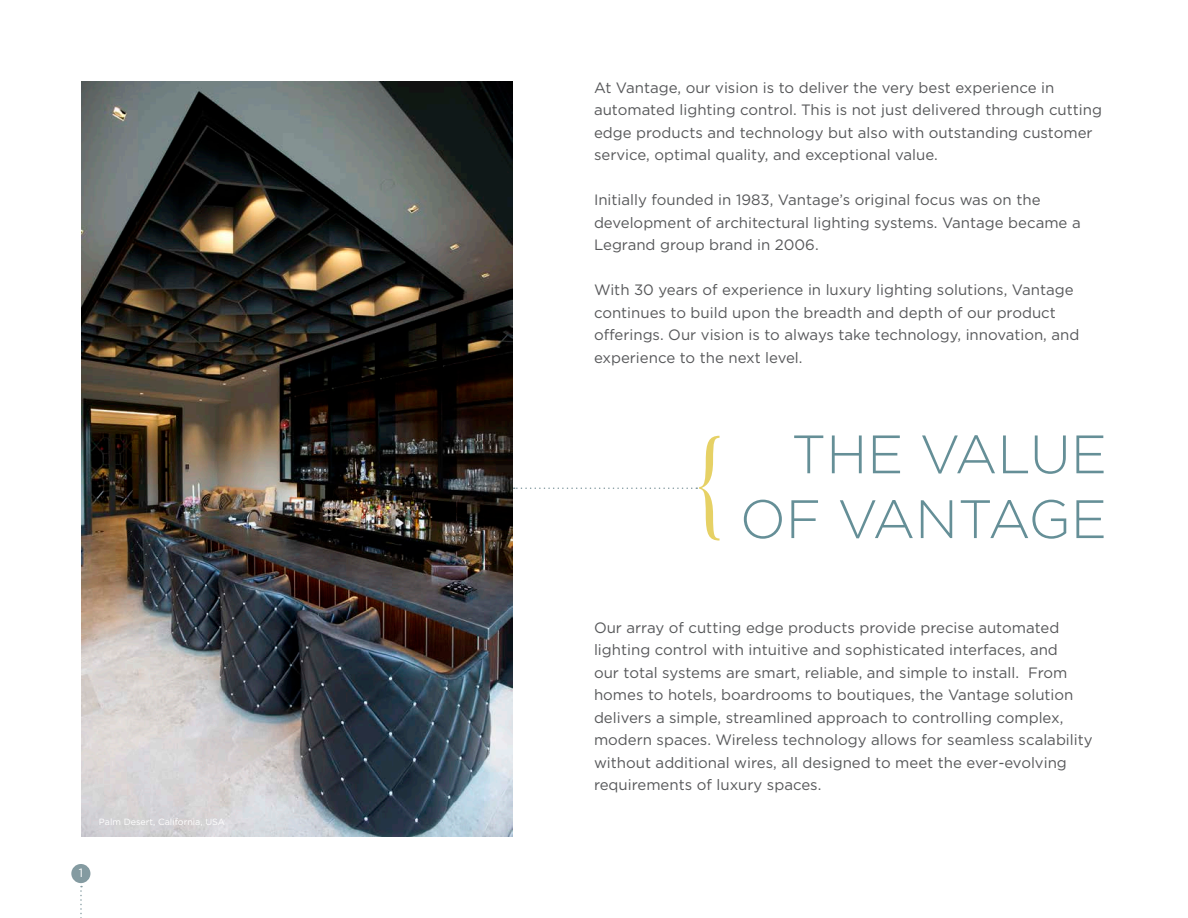
<style>
.page{position:relative;width:1188px;height:918px;background:#fff}
.page>*{position:absolute;margin:0;border:0;box-sizing:border-box;transform-origin:0 0}
.t1{font:108px "Playfair Display";color:#e6d165;scale:.75 1}
.t2{font:300 54px "Gotham";color:#658f97}
.t3{font:15px/22.5px "Gotham";color:#57585a}
.t4{font:12px "Gotham";color:#fff}
.t5{font:9px "Gotham";color:#fff}
</style>
<div class="page">
<img style="left:81px;top:81px;width:432px;height:756px">
<svg style="left:514px;top:488px;width:183px;height:1px"></svg>
<svg style="left:80px;top:886px;width:2px;height:32px"></svg>
<div style="left:71px;top:864px;width:19px;height:19px;background:#849ba1;border-radius:50%"></div>
<p class="t4" style="left:79px;top:865px;width:6px">1</p>
<p class="t5" style="left:99px;top:816px;width:127px">Palm Desert, California, USA</p>
<p class="t3" style="left:594px;top:76px;width:510px">At Vantage, our vision is to deliver the very best experience in automated lighting control. This is not just delivered through cutting edge products and technology but also with outstanding customer service, optimal quality, and exceptional value.</p>
<p class="t3" style="left:594px;top:189px;width:488px">Initially founded in 1983, Vantage’s original focus was on the development of architectural lighting systems. Vantage became a<br>Legrand group brand in 2006.</p>
<p class="t3" style="left:594px;top:279px;width:487px">With 30 years of experience in luxury lighting solutions, Vantage continues to build upon the breadth and depth of our product offerings. Our vision is to always take technology, innovation, and experience to the next level.</p>
<p class="t1" style="left:697px;top:412px;width:34px">{</p>
<p class="t2" style="left:791px;top:420px;width:317px">THE VALUE</p>
<p class="t2" style="left:740px;top:485px;width:369px">OF VANTAGE</p>
<p class="t3" style="left:594px;top:616px;width:500px">Our array of cutting edge products provide precise automated lighting control with intuitive and sophisticated interfaces, and<br>our total systems are smart, reliable, and simple to install. From homes to hotels, boardrooms to boutiques, the Vantage solution delivers a simple, streamlined approach to controlling complex, modern spaces. Wireless technology allows for seamless scalability without additional wires, all designed to meet the ever-evolving requirements of luxury spaces.</p>
</div>
